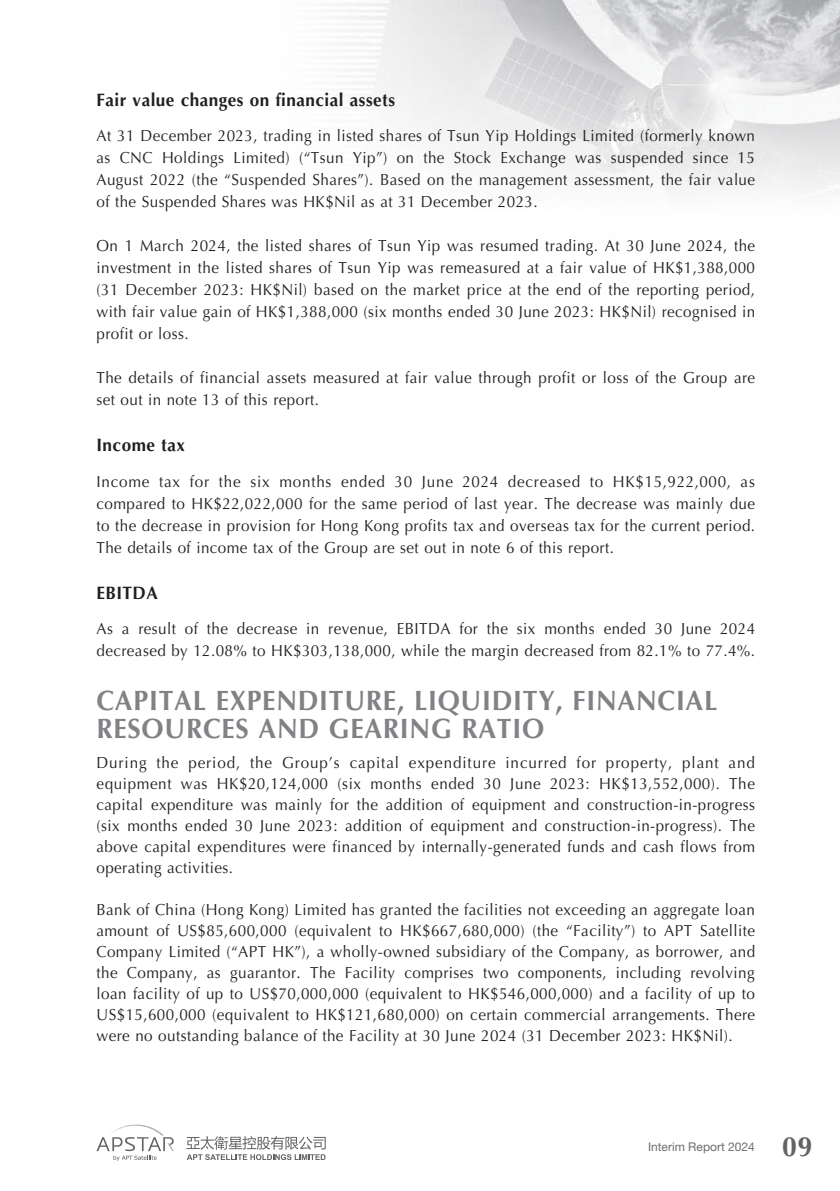
<style>
.page{position:relative;width:840px;height:1191px;background:#fff}
.page>*{position:absolute;margin:0;border:0;box-sizing:border-box;transform-origin:0 0}
.t1{font:700 28px/28px "Optima LT Std";letter-spacing:.03em;color:#808285;scale:.95 1}
.t2{font:700 28px "Optima LT Std";color:#636366;scale:.95 1}
.t3{font:700 18px "Optima LT Std";letter-spacing:.03em;color:#231f20;scale:.95 1}
.t4{font:16px/22px "Optima LT Std";letter-spacing:.03em;color:#231f20;text-align:justify;scale:.95 1}
.t5{font:12px "Helvetica Neue LT Std";color:#6c6d70}
</style>
<div class="page">
<svg style="left:96px;top:1124px;width:78px;height:36px"></svg>
<svg style="left:186px;top:1136px;width:139px;height:24px"></svg>
<img style="left:334px;top:0;width:505px;height:191px">
<p class="t3" style="left:96px;top:89px;width:315px">Fair value changes on financial assets</p>
<p class="t4" style="left:96px;top:125px;width:694px">At 31 December 2023, trading in listed shares of Tsun Yip Holdings Limited (formerly known as CNC Holdings Limited) (“Tsun Yip”) on the Stock Exchange was suspended since 15<br>August 2022 (the “Suspended Shares”). Based on the management assessment, the fair value of the Suspended Shares was HK$Nil as at 31 December 2023.</p>
<p class="t4" style="left:96px;top:235px;width:694px">On 1 March 2024, the listed shares of Tsun Yip was resumed trading. At 30 June 2024, the investment in the listed shares of Tsun Yip was remeasured at a fair value of HK$1,388,000 (31 December 2023: HK$Nil) based on the market price at the end of the reporting period, with fair value gain of HK$1,388,000 (six months ended 30 June 2023: HK$Nil) recognised in profit or loss.</p>
<p class="t4" style="left:96px;top:367px;width:694px">The details of financial assets measured at fair value through profit or loss of the Group are set out in note 13 of this report.</p>
<p class="t3" style="left:96px;top:434px;width:95px">Income tax</p>
<p class="t4" style="left:96px;top:470px;width:694px">Income tax for the six months ended 30 June 2024 decreased to HK$15,922,000, as compared to HK$22,022,000 for the same period of last year. The decrease was mainly due to the decrease in provision for Hong Kong profits tax and overseas tax for the current period.<br>The details of income tax of the Group are set out in note 6 of this report.</p>
<p class="t3" style="left:96px;top:582px;width:66px">EBITDA</p>
<p class="t4" style="left:96px;top:618px;width:694px">As a result of the decrease in revenue, EBITDA for the six months ended 30 June 2024 decreased by 12.08% to HK$303,138,000, while the margin decreased from 82.1% to 77.4%.</p>
<h1 class="t1" style="left:96px;top:687px;width:654px">CAPITAL EXPENDITURE, LIQUIDITY, FINANCIAL<br>RESOURCES AND GEARING RATIO</h1>
<p class="t4" style="left:96px;top:752px;width:694px;line-height:21px">During the period, the Group’s capital expenditure incurred for property, plant and equipment was HK$20,124,000 (six months ended 30 June 2023: HK$13,552,000). The capital expenditure was mainly for the addition of equipment and construction-in-progress (six months ended 30 June 2023: addition of equipment and construction-in-progress). The above capital expenditures were financed by internally-generated funds and cash flows from operating activities.</p>
<p class="t4" style="left:96px;top:899px;width:694px;line-height:21px">Bank of China (Hong Kong) Limited has granted the facilities not exceeding an aggregate loan amount of US$85,600,000 (equivalent to HK$667,680,000) (the “Facility”) to APT Satellite Company Limited (“APT HK”), a wholly-owned subsidiary of the Company, as borrower, and the Company, as guarantor. The Facility comprises two components, including revolving loan facility of up to US$70,000,000 (equivalent to HK$546,000,000) and a facility of up to US$15,600,000 (equivalent to HK$121,680,000) on certain commercial arrangements. There were no outstanding balance of the Facility at 30 June 2024 (31 December 2023: HK$Nil).</p>
<p class="t5" style="left:647px;top:1140px;width:108px">Interim Report 2024</p>
<h1 class="t2" style="left:781px;top:1130px;width:33px">09</h1>
</div>
